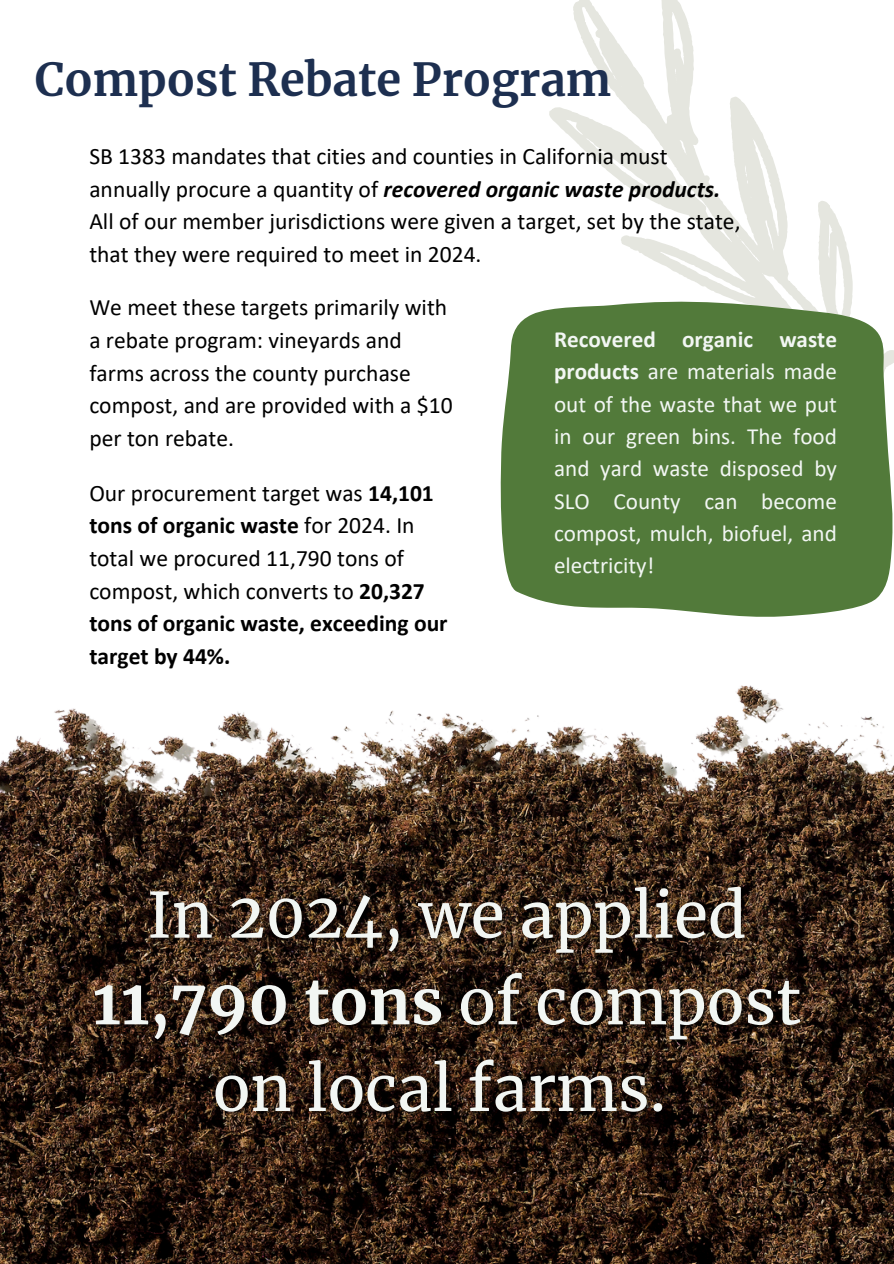
<style>
.page{position:relative;width:894px;height:1264px;background:#fff}
.page>*{position:absolute;margin:0;border:0;box-sizing:border-box;transform-origin:0 0}
.t1{font:62.25px "Merriweather";color:#f2f6f3}
.t2{font:700 62.25px "Merriweather";color:#f2f6f3}
.t3{font:700 45px "Merriweather";color:#1d2f50}
.t4{font:24px "Calibri";color:#000}
.t5{font:23.55px/32.5px "Calibri";color:#000}
.t6{font:23.25px/32.2px "Calibri";color:#f2f6f3;text-align:justify}
.s1{font-weight:700;font-style:italic}
.s2{font-weight:700}
.s3{font-weight:400}
</style>
<div class="page">
<svg style="left:549px;top:0;width:304px;height:297px"></svg>
<svg style="left:504px;top:297px;width:389px;height:112px;background:#698c55"></svg>
<img style="left:0;top:409px;width:893px;height:854px">
<p class="t3" style="left:35px;top:52px;width:578px">Compost Rebate Program</p>
<p class="t5" style="left:89px;top:142px;width:652px">SB 1383 mandates that cities and counties in California must annually procure a quantity of <span class="s1">recovered organic waste products.<br></span>All of our member jurisdictions were given a target, set by the state, that they were required to meet in 2024.</p>
<p class="t5" style="left:89px;top:293px;width:365px">We meet these targets primarily with a rebate program: vineyards and farms across the county purchase compost, and are provided with a $10 per ton rebate.</p>
<p class="t5" style="left:89px;top:478px;width:360px">Our procurement target was <span class="s2">14,101 tons of organic waste</span> for 2024. In total we procured 11,790 tons of compost, which converts to <span class="s2">20,327 tons of organic waste, exceeding our target by 44%.</span></p>
<h2 class="t6" style="left:554px;top:325px;width:284px"><span class="s2">Recovered organic waste products</span> are materials made out of the waste that we put in our green bins. The food and yard waste disposed by SLO County can become compost, mulch, biofuel, and electricity!</h2>
<p class="t1" style="left:147px;top:876px;width:601px">In 2024, we applied</p>
<p class="t2" style="left:92px;top:963px;width:710px">11,790 tons <span class="s3">of compost</span></p>
<p class="t1" style="left:213px;top:1049px;width:455px">on local farms.</p>
<p class="t4" style="left:804px;top:1175px;width:26px">12</p>
</div>
